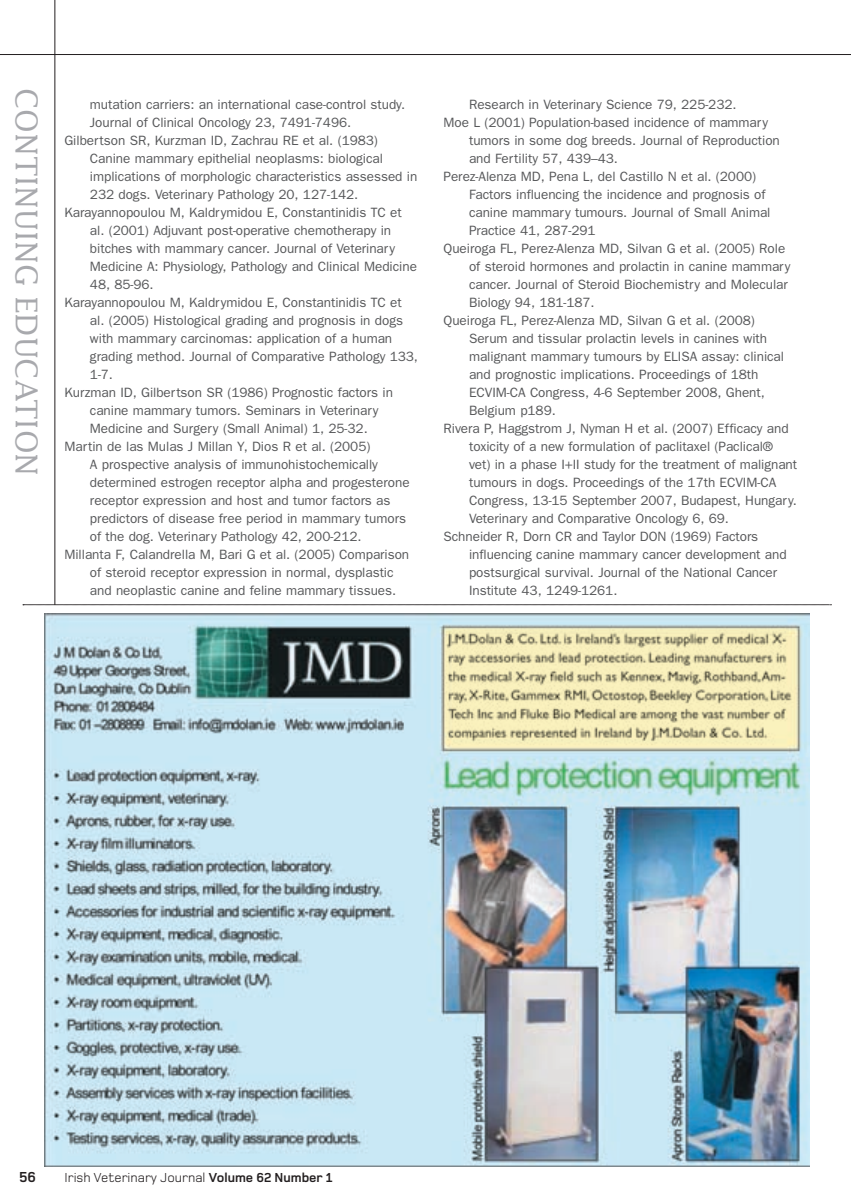
<style>
.page{position:relative;width:851px;height:1204px;background:#fff}
.page>*{position:absolute;margin:0;border:0;box-sizing:border-box;transform-origin:0 0}
.t1{font:30px "Lucida";color:#a8a9ad}
.t2{font:700 15px "Foundry Monoline";color:#231f20}
.t3{font:13.5px "Franklin Gothic";letter-spacing:-.005em;color:#57585a}
.t4{font:13.5px "Foundry Monoline";color:#231f20}
.s1{font-weight:700}
</style>
<div class="page">
<hr style="left:0;top:54px;width:851px;height:1px;background:#231f20">
<hr style="left:55px;top:0;width:1px;height:605px;background:#231f20">
<img style="left:45px;top:613px;width:765px;height:553px">
<svg style="left:23px;top:604px;width:808px;height:1px"></svg>
<h1 class="t1" style="left:45px;top:88px;width:386px;rotate:90deg">continuing education</h1>
<p class="t3" style="left:90px;top:96px;width:317px">mutation carriers: an international case-control study.</p>
<p class="t3" style="left:90px;top:114px;width:263px">Journal of Clinical Oncology 23, 7491-7496.</p>
<p class="t3" style="left:64px;top:132px;width:315px">Gilbertson SR, Kurzman ID, Zachrau RE et al. (1983)</p>
<p class="t3" style="left:90px;top:150px;width:295px">Canine mammary epithelial neoplasms: biological</p>
<p class="t3" style="left:90px;top:168px;width:329px">implications of morphologic characteristics assessed in</p>
<p class="t3" style="left:90px;top:186px;width:270px">232 dogs. Veterinary Pathology 20, 127-142.</p>
<p class="t3" style="left:64px;top:204px;width:339px">Karayannopoulou M, Kaldrymidou E, Constantinidis TC et</p>
<p class="t3" style="left:90px;top:222px;width:303px">al. (2001) Adjuvant post-operative chemotherapy in</p>
<p class="t3" style="left:90px;top:240px;width:307px">bitches with mammary cancer. Journal of Veterinary</p>
<p class="t3" style="left:90px;top:258px;width:328px">Medicine A: Physiology, Pathology and Clinical Medicine</p>
<p class="t3" style="left:90px;top:276px;width:65px">48, 85-96.</p>
<p class="t3" style="left:64px;top:294px;width:339px">Karayannopoulou M, Kaldrymidou E, Constantinidis TC et</p>
<p class="t3" style="left:90px;top:312px;width:315px">al. (2005) Histological grading and prognosis in dogs</p>
<p class="t3" style="left:90px;top:330px;width:304px">with mammary carcinomas: application of a human</p>
<p class="t3" style="left:90px;top:348px;width:329px">grading method. Journal of Comparative Pathology 133,</p>
<p class="t3" style="left:90px;top:366px;width:25px">1-7.</p>
<p class="t3" style="left:64px;top:384px;width:330px">Kurzman ID, Gilbertson SR (1986) Prognostic factors in</p>
<p class="t3" style="left:90px;top:402px;width:290px">canine mammary tumors. Seminars in Veterinary</p>
<p class="t3" style="left:90px;top:420px;width:279px">Medicine and Surgery (Small Animal) 1, 25-32.</p>
<p class="t3" style="left:64px;top:438px;width:307px">Martin de las Mulas J Millan Y, Dios R et al. (2005)</p>
<p class="t3" style="left:90px;top:456px;width:289px">A prospective analysis of immunohistochemically</p>
<p class="t3" style="left:90px;top:474px;width:321px">determined estrogen receptor alpha and progesterone</p>
<p class="t3" style="left:90px;top:492px;width:302px">receptor expression and host and tumor factors as</p>
<p class="t3" style="left:90px;top:510px;width:318px">predictors of disease free period in mammary tumors</p>
<p class="t3" style="left:90px;top:528px;width:273px">of the dog. Veterinary Pathology 42, 200-212.</p>
<p class="t3" style="left:64px;top:546px;width:346px">Millanta F, Calandrella M, Bari G et al. (2005) Comparison</p>
<p class="t3" style="left:90px;top:564px;width:305px">of steroid receptor expression in normal, dysplastic</p>
<p class="t3" style="left:90px;top:582px;width:308px">and neoplastic canine and feline mammary tissues.</p>
<p class="t3" style="left:469px;top:96px;width:269px">Research in Veterinary Science 79, 225-232.</p>
<p class="t3" style="left:444px;top:114px;width:326px">Moe L (2001) Population-based incidence of mammary</p>
<p class="t3" style="left:469px;top:132px;width:312px">tumors in some dog breeds. Journal of Reproduction</p>
<p class="t3" style="left:469px;top:150px;width:150px">and Fertility 57, 439–43.</p>
<p class="t3" style="left:444px;top:168px;width:314px">Perez-Alenza MD, Pena L, del Castillo N et al. (2000)</p>
<p class="t3" style="left:469px;top:186px;width:298px">Factors influencing the incidence and prognosis of</p>
<p class="t3" style="left:469px;top:204px;width:303px">canine mammary tumours. Journal of Small Animal</p>
<p class="t3" style="left:469px;top:222px;width:128px">Practice 41, 287-291</p>
<p class="t3" style="left:444px;top:240px;width:343px">Queiroga FL, Perez-Alenza MD, Silvan G et al. (2005) Role</p>
<p class="t3" style="left:469px;top:258px;width:323px">of steroid hormones and prolactin in canine mammary</p>
<p class="t3" style="left:469px;top:276px;width:320px">cancer. Journal of Steroid Biochemistry and Molecular</p>
<p class="t3" style="left:469px;top:294px;width:127px">Biology 94, 181-187.</p>
<p class="t3" style="left:444px;top:312px;width:313px">Queiroga FL, Perez-Alenza MD, Silvan G et al. (2008)</p>
<p class="t3" style="left:469px;top:330px;width:300px">Serum and tissular prolactin levels in canines with</p>
<p class="t3" style="left:469px;top:348px;width:317px">malignant mammary tumours by ELISA assay: clinical</p>
<p class="t3" style="left:469px;top:366px;width:291px">and prognostic implications. Proceedings of 18th</p>
<p class="t3" style="left:469px;top:384px;width:297px">ECVIM-CA Congress, 4-6 September 2008, Ghent,</p>
<p class="t3" style="left:469px;top:402px;width:88px">Belgium p189.</p>
<p class="t3" style="left:444px;top:420px;width:347px">Rivera P, Haggstrom J, Nyman H et al. (2007) Efficacy and</p>
<p class="t3" style="left:469px;top:438px;width:306px">toxicity of a new formulation of paclitaxel (Paclical®</p>
<p class="t3" style="left:469px;top:456px;width:330px">vet) in a phase I+II study for the treatment of malignant</p>
<p class="t3" style="left:469px;top:474px;width:309px">tumours in dogs. Proceedings of the 17th ECVIM-CA</p>
<p class="t3" style="left:469px;top:492px;width:329px">Congress, 13-15 September 2007, Budapest, Hungary.</p>
<p class="t3" style="left:469px;top:510px;width:261px">Veterinary and Comparative Oncology 6, 69.</p>
<p class="t3" style="left:444px;top:528px;width:316px">Schneider R, Dorn CR and Taylor DON (1969) Factors</p>
<p class="t3" style="left:469px;top:546px;width:319px">influencing canine mammary cancer development and</p>
<p class="t3" style="left:469px;top:564px;width:310px">postsurgical survival. Journal of the National Cancer</p>
<p class="t3" style="left:469px;top:582px;width:150px">Institute 43, 1249-1261.</p>
<p class="t2" style="left:19px;top:1168px;width:19px">56</p>
<p class="t4" style="left:64px;top:1170px;width:270px">Irish Veterinary Journal <span class="s1">Volume 62 Number 1</span></p>
</div>
